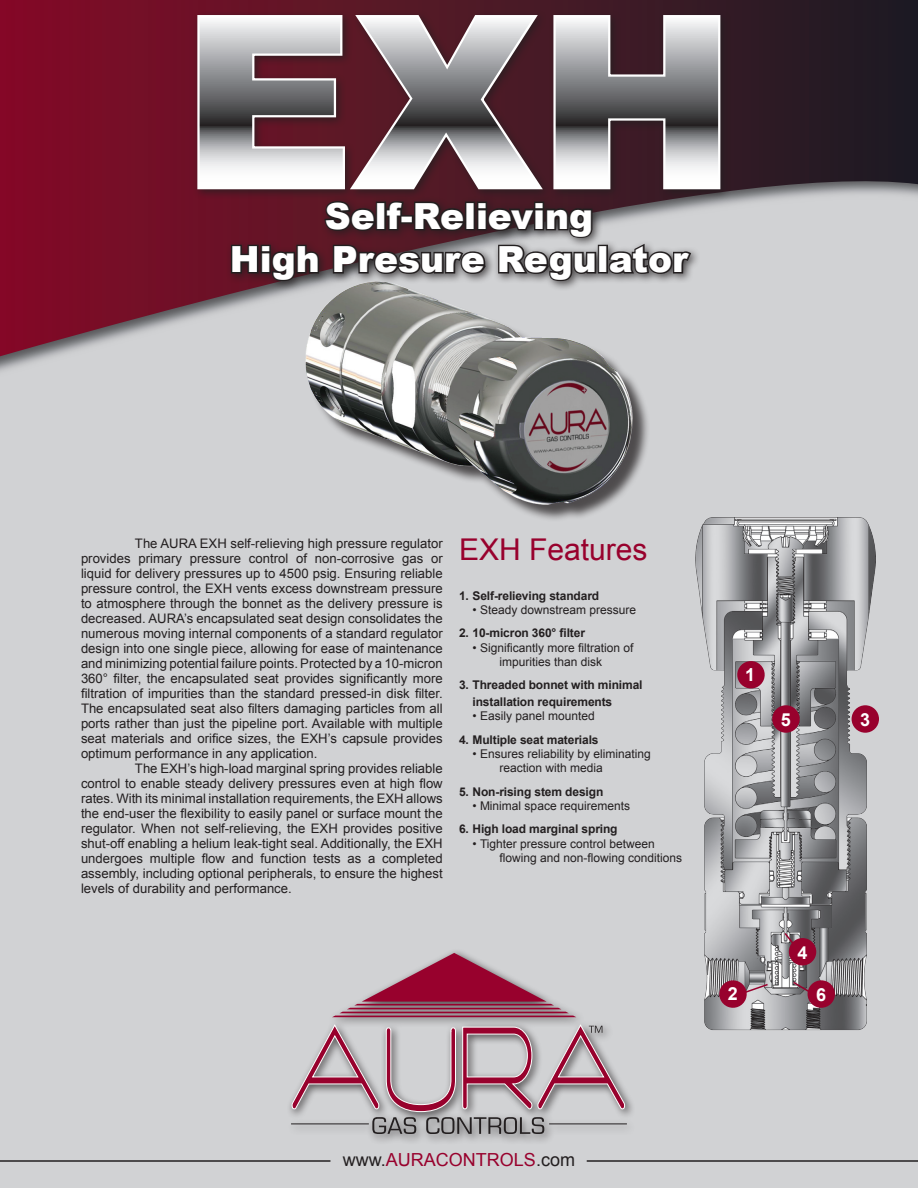
<style>
.page{position:relative;width:918px;height:1188px;background:#fff}
.page>*{position:absolute;margin:0;border:0;box-sizing:border-box;transform-origin:0 0}
.t1{font:900 237.15px "Arial";color:#fff}
.t2{font:900 36px "Arial";color:#fff}
.t3{font:30px "Arial";color:#98012d}
.t4{font:18px "Arial";color:#98012d}
.t5{font:700 18px "Arial";color:#fff}
.t6{font:13.2px/15px "Arial";color:#231f20;text-align:justify}
.t7{font:12px/14.4px "Arial";color:#231f20}
.Bulleted_Features_He{font:700 12px/16.5px "Arial";letter-spacing:-.01em;color:#231f20}
.s1{color:#231f20}
</style>
<div class="page">
<div style="left:0;top:176px;width:918px;height:1012px;background:#d1d2d4"></div>
<svg style="left:0;top:0;width:918px;height:356px"></svg>
<div style="left:192px;top:10px;width:540px;height:190px;background:#231f20;opacity:.75"></div>
<svg style="left:195px;top:13px;width:528px;height:179px;background:#53393f"></svg>
<div style="left:226px;top:196px;width:475px;height:96px;background:#231f20;opacity:.75"></div>
<svg style="left:229px;top:199px;width:369px;height:84px;background:#4e2e36"></svg>
<div style="left:598px;top:245px;width:10px;height:29px;border:3px solid #231f20"></div>
<svg style="left:606px;top:241px;width:87px;height:35px"></svg>
<hr style="left:0;top:1160px;width:330px;height:2px;background:#231f20">
<hr style="left:587px;top:1160px;width:331px;height:2px;background:#231f20">
<img style="left:284px;top:263px;width:364px;height:256px">
<img style="left:695px;top:517px;width:184px;height:513px">
<div style="left:789px;top:938px;width:27px;height:27px;background:#98012d;border-radius:50%"></div>
<div style="left:852px;top:705px;width:27px;height:28px;background:#98012d;border-radius:50%"></div>
<div style="left:772px;top:705px;width:28px;height:28px;background:#98012d;border-radius:50%"></div>
<div style="left:808px;top:980px;width:27px;height:28px;background:#98012d;border-radius:50%"></div>
<svg style="left:735px;top:659px;width:32px;height:31px"></svg>
<svg style="left:717px;top:979px;width:52px;height:31px"></svg>
<div style="left:287px;top:948px;width:350px;height:196px;background:#231f20;opacity:.75"></div>
<svg style="left:332px;top:953px;width:244px;height:64px"></svg>
<svg style="left:291px;top:1023px;width:335px;height:111px"></svg>
<hr style="left:291px;top:1124px;width:78px;height:1px;background:#231f20">
<hr style="left:549px;top:1124px;width:78px;height:1px;background:#231f20">
<svg style="left:783px;top:931px;width:12px;height:14px"></svg>
<svg style="left:792px;top:980px;width:23px;height:16px"></svg>
<p class="t1" style="left:182px;top:-70px;width:555px">EXH</p>
<p class="t2" style="left:325px;top:190px;width:270px">Self-Relieving</p>
<p class="t2" style="left:230px;top:233px;width:460px">High Presure Regulator</p>
<p class="t6" style="left:81px;top:536px;width:363px;text-indent:54px">The AURA EXH self-relieving high pressure regulator provides primary pressure control of non-corrosive gas or liquid for delivery pressures up to 4500 psig. Ensuring reliable pressure control, the EXH vents excess downstream pressure to atmosphere through the bonnet as the delivery pressure is decreased. AURA’s encapsulated seat design consolidates the numerous moving internal components of a standard regulator design into one single piece, allowing for ease of maintenance and minimizing potential failure points. Protected by a 10-micron 360° filter, the encapsulated seat provides significantly more filtration of impurities than the standard pressed-in disk filter.<br>The encapsulated seat also filters damaging particles from all ports rather than just the pipeline port. Available with multiple seat materials and orifice sizes, the EXH’s capsule provides optimum performance in any application.</p>
<p class="t6" style="left:81px;top:761px;width:363px;text-indent:54px">The EXH’s high-load marginal spring provides reliable control to enable steady delivery pressures even at high flow rates. With its minimal installation requirements, the EXH allows the end-user the flexibility to easily panel or surface mount the regulator. When not self-relieving, the EXH provides positive shut-off enabling a helium leak-tight seal. Additionally, the EXH undergoes multiple flow and function tests as a completed assembly, including optional peripherals, to ensure the highest levels of durability and performance.</p>
<p class="t3" style="left:459px;top:530px;width:190px">EXH Features</p>
<p class="Bulleted_Features_He" style="left:459px;top:588px;width:142px">1. Self-relieving standard</p>
<p class="t7" style="left:472px;top:603px;width:165px">• Steady downstream pressure</p>
<p class="Bulleted_Features_He" style="left:459px;top:625px;width:128px">2. 10-micron 360° filter</p>
<p class="t7" style="left:472px;top:640px;width:162px;text-align:center">• Significantly more filtration of impurities than disk</p>
<p class="Bulleted_Features_He" style="left:472px;top:677px;width:172px;text-indent:-14px">3. Threaded bonnet with minimal installation requirements</p>
<p class="t7" style="left:472px;top:709px;width:124px">• Easily panel mounted</p>
<p class="Bulleted_Features_He" style="left:459px;top:731px;width:141px">4. Multiple seat materials</p>
<p class="t7" style="left:500px;top:747px;width:153px;text-indent:-27px">• Ensures reliability by eliminating reaction with media</p>
<p class="Bulleted_Features_He" style="left:459px;top:783px;width:146px">5. Non-rising stem design</p>
<p class="t7" style="left:472px;top:799px;width:159px">• Minimal space requirements</p>
<p class="Bulleted_Features_He" style="left:459px;top:821px;width:160px">6. High load marginal spring</p>
<p class="t7" style="left:500px;top:836px;width:184px;text-indent:-27px">• Tighter pressure control between flowing and non-flowing conditions</p>
<p class="t5" style="left:745px;top:663px;width:12px">1</p>
<p class="t5" style="left:781px;top:708px;width:12px">5</p>
<p class="t5" style="left:860px;top:708px;width:12px">3</p>
<p class="t5" style="left:728px;top:982px;width:12px">2</p>
<p class="t5" style="left:798px;top:940px;width:12px">4</p>
<p class="t5" style="left:816px;top:983px;width:12px">6</p>
<p class="t4" style="left:343px;top:1148px;width:234px"><span class="s1">www.</span>AURACONTROLS<span class="s1">.com</span></p>
</div>
